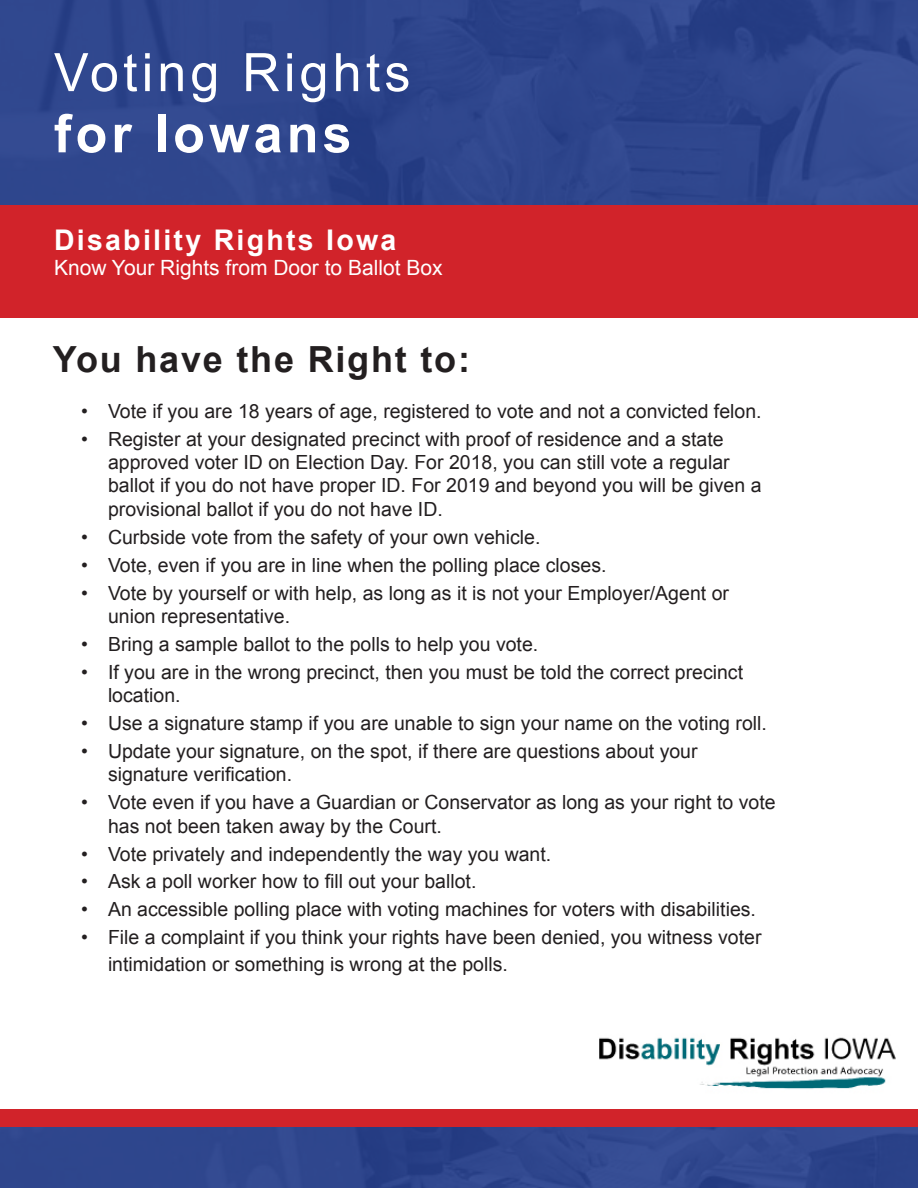
<style>
.page{position:relative;width:918px;height:1188px;background:#fff}
.page>*{position:absolute;margin:0;border:0;box-sizing:border-box;transform-origin:0 0}
.t1{font:53.1px "Arial";letter-spacing:.08em;color:#fff}
.t2{font:700 53.1px "Arial";letter-spacing:.08em;color:#fff}
.t3{font:700 36px "Arial";letter-spacing:.05em;color:#231f20}
.t4{font:700 28.5px "Arial";letter-spacing:.08em;color:#fff}
.t5{font:21px "Arial";color:#fff}
.t6{font:19.5px/23.4px "Arial";color:#231f20}
</style>
<div class="page">
<div style="left:0;top:0;width:918px;height:314px;background:#2f468d"></div>
<div style="left:0;top:206px;width:918px;height:112px;background:#d1232a"></div>
<div style="left:0;top:1110px;width:918px;height:78px;background:#2f468d"></div>
<div style="left:0;top:1109px;width:918px;height:18px;background:#d1232a"></div>
<img style="left:599px;top:1037px;width:297px;height:52px">
<p class="t1" style="left:54px;top:38px;width:358px">Voting Rights</p>
<p class="t2" style="left:54px;top:99px;width:299px">for Iowans</p>
<p class="t4" style="left:54px;top:221px;width:344px">Disability Rights Iowa</p>
<p class="t5" style="left:54px;top:254px;width:390px">Know Your Rights from Door to Ballot Box</p>
<p class="t3" style="left:53px;top:336px;width:419px">You have the Right to:</p>
<p class="t6" style="left:81px;top:399px;width:682px">• Vote if you are 18 years of age, registered to vote and not a convicted felon.</p>
<p class="t6" style="left:108px;top:427px;width:655px;text-indent:-27px">• Register at your designated precinct with proof of residence and a state approved voter ID on Election Day. For 2018, you can still vote a regular ballot if you do not have proper ID. For 2019 and beyond you will be given a provisional ballot if you do not have ID.</p>
<p class="t6" style="left:81px;top:525px;width:461px">• Curbside vote from the safety of your own vehicle.</p>
<p class="t6" style="left:81px;top:553px;width:527px">• Vote, even if you are in line when the polling place closes.</p>
<p class="t6" style="left:108px;top:581px;width:623px;text-indent:-27px">• Vote by yourself or with help, as long as it is not your Employer/Agent or union representative.</p>
<p class="t6" style="left:81px;top:633px;width:459px">• Bring a sample ballot to the polls to help you vote.</p>
<p class="t6" style="left:108px;top:660px;width:637px;text-indent:-27px">• If you are in the wrong precinct, then you must be told the correct precinct location.</p>
<p class="t6" style="left:81px;top:712px;width:687px">• Use a signature stamp if you are unable to sign your name on the voting roll.</p>
<p class="t6" style="left:108px;top:740px;width:591px;text-indent:-27px">• Update your signature, on the spot, if there are questions about your signature verification.</p>
<p class="t6" style="left:108px;top:791px;width:669px;text-indent:-27px">• Vote even if you have a Guardian or Conservator as long as your right to vote has not been taken away by the Court.</p>
<p class="t6" style="left:81px;top:842px;width:472px">• Vote privately and independently the way you want.</p>
<p class="t6" style="left:81px;top:870px;width:397px">• Ask a poll worker how to fill out your ballot.</p>
<p class="t6" style="left:81px;top:898px;width:677px">• An accessible polling place with voting machines for voters with disabilities.</p>
<p class="t6" style="left:108px;top:924px;width:655px;line-height:27px;text-indent:-27px">• File a complaint if you think your rights have been denied, you witness voter intimidation or something is wrong at the polls.</p>
</div>
